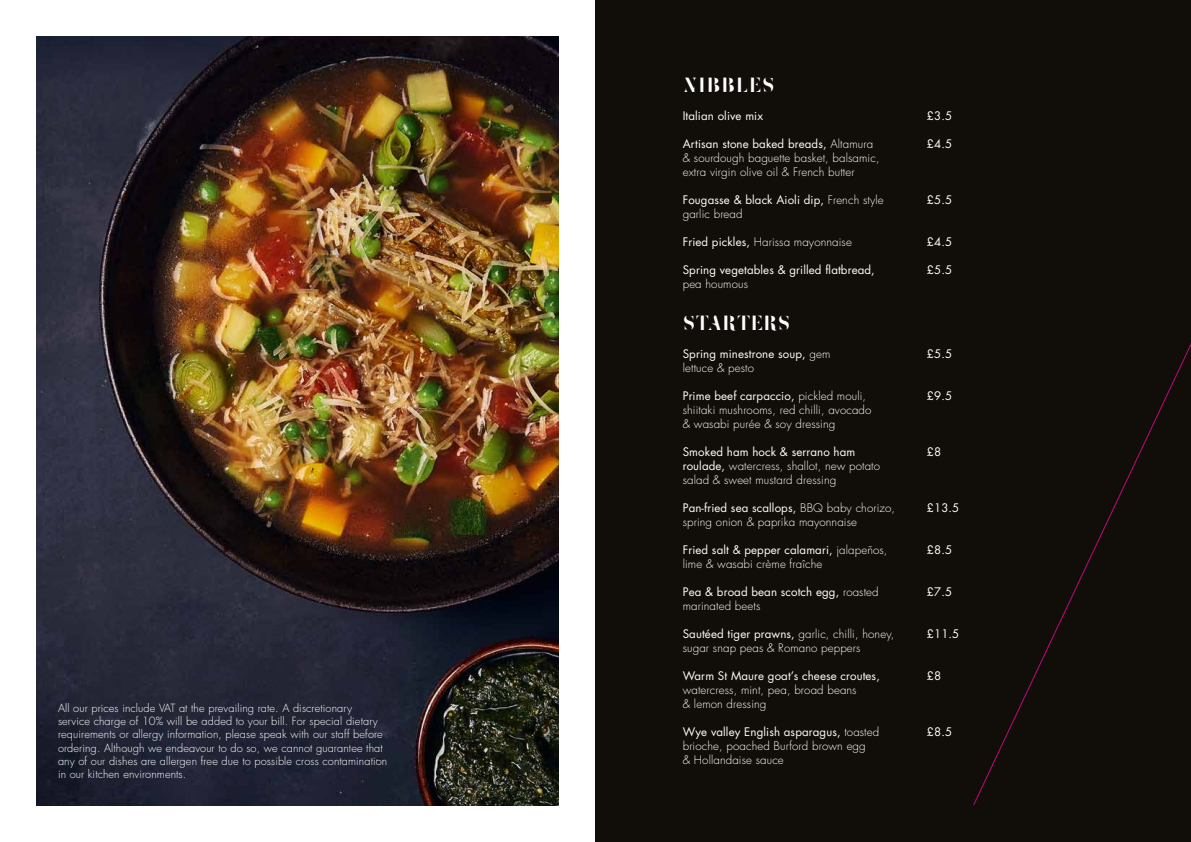
<style>
.page{position:relative;width:1191px;height:842px;background:#fff}
.page>*{position:absolute;margin:0;border:0;box-sizing:border-box;transform-origin:0 0}
.t1{font:18px "Zefani Stencil";letter-spacing:-.01em;color:#fff}
.t2{font:18px "Zefani Stencil";letter-spacing:.05em;color:#fff}
.t3{font:300 11.5px/14px "Futura TR";letter-spacing:.01em;color:#fff}
.t4{font:11.5px/14px "Futura TR";letter-spacing:.01em;color:#fff}
.t5{font:300 11px/13.2px "Futura TR";letter-spacing:.01em;color:#fff}
.s1{font-weight:400}
.s2{font-weight:300}
</style>
<div class="page">
<img style="left:37px;top:37px;width:521px;height:768px">
<div style="left:595px;top:0;width:596px;height:842px;background:#110d08"></div>
<svg style="left:973px;top:343px;width:218px;height:462px"></svg>
<p class="t5" style="left:58px;top:702px;width:331px">All our prices include VAT at the prevailing rate. A discretionary<br>service charge of 10% will be added to your bill. For special dietary requirements or allergy information, please speak with our staff before ordering. Although we endeavour to do so, we cannot guarantee that any of our dishes are allergen free due to possible cross contamination in our kitchen environments.</p>
<h1 class="t2" style="left:683px;top:76px;width:94px">NIBBLES</h1>
<p class="t4" style="left:683px;top:109px;width:82px">Italian olive mix</p>
<p class="t3" style="left:683px;top:137px;width:198px"><span class="s1">Artisan stone baked breads,</span> Altamura &amp; sourdough baguette basket, balsamic, extra virgin olive oil &amp; French butter</p>
<p class="t4" style="left:683px;top:193px;width:202px">Fougasse &amp; black Aioli dip, <span class="s2">French style garlic bread</span></p>
<p class="t3" style="left:683px;top:235px;width:171px"><span class="s1">Fried pickles,</span> Harissa mayonnaise</p>
<p class="t4" style="left:683px;top:263px;width:194px">Spring vegetables &amp; grilled flatbread,</p>
<p class="t3" style="left:683px;top:277px;width:67px">pea houmous</p>
<h1 class="t1" style="left:683px;top:314px;width:109px">STARTERS</h1>
<p class="t4" style="left:683px;top:347px;width:149px">Spring minestrone soup, <span class="s2">gem lettuce &amp; pesto</span></p>
<p class="t3" style="left:683px;top:389px;width:190px"><span class="s1">Prime beef carpaccio,</span> pickled mouli, shiitaki mushrooms, red chilli, avocado &amp; wasabi purée &amp; soy dressing</p>
<p class="t3" style="left:683px;top:445px;width:199px"><span class="s1">Smoked ham hock &amp; serrano ham roulade,</span> watercress, shallot, new potato salad &amp; sweet mustard dressing</p>
<p class="t3" style="left:683px;top:501px;width:214px"><span class="s1">Pan-fried sea scallops,</span> BBQ baby chorizo, spring onion &amp; paprika mayonnaise</p>
<p class="t3" style="left:683px;top:543px;width:206px"><span class="s1">Fried salt &amp; pepper calamari,</span> jalapeños, lime &amp; wasabi crème fraîche</p>
<p class="t4" style="left:683px;top:585px;width:197px">Pea &amp; broad bean scotch egg, <span class="s2">roasted marinated beets</span></p>
<p class="t3" style="left:683px;top:627px;width:213px"><span class="s1">Sautéed tiger prawns,</span> garlic, chilli, honey, sugar snap peas &amp; Romano peppers</p>
<p class="t4" style="left:683px;top:669px;width:199px">Warm St Maure goat’s cheese croutes,</p>
<p class="t3" style="left:683px;top:683px;width:175px">watercress, mint, pea, broad beans &amp; lemon dressing</p>
<p class="t3" style="left:683px;top:725px;width:198px"><span class="s1">Wye valley English asparagus,</span> toasted brioche, poached Burford brown egg<br>&amp; Hollandaise sauce</p>
<p class="t4" style="left:927px;top:109px;width:27px">£3.5</p>
<p class="t4" style="left:927px;top:137px;width:27px">£4.5</p>
<p class="t4" style="left:927px;top:193px;width:27px">£5.5</p>
<p class="t4" style="left:927px;top:235px;width:27px">£4.5</p>
<p class="t4" style="left:927px;top:263px;width:27px">£5.5</p>
<p class="t4" style="left:927px;top:347px;width:27px">£5.5</p>
<p class="t4" style="left:927px;top:389px;width:27px">£9.5</p>
<p class="t4" style="left:927px;top:445px;width:16px">£8</p>
<p class="t4" style="left:927px;top:501px;width:34px">£13.5</p>
<p class="t4" style="left:927px;top:543px;width:27px">£8.5</p>
<p class="t4" style="left:927px;top:585px;width:27px">£7.5</p>
<p class="t4" style="left:927px;top:627px;width:34px">£11.5</p>
<p class="t4" style="left:927px;top:669px;width:16px">£8</p>
<p class="t4" style="left:927px;top:725px;width:27px">£8.5</p>
</div>
